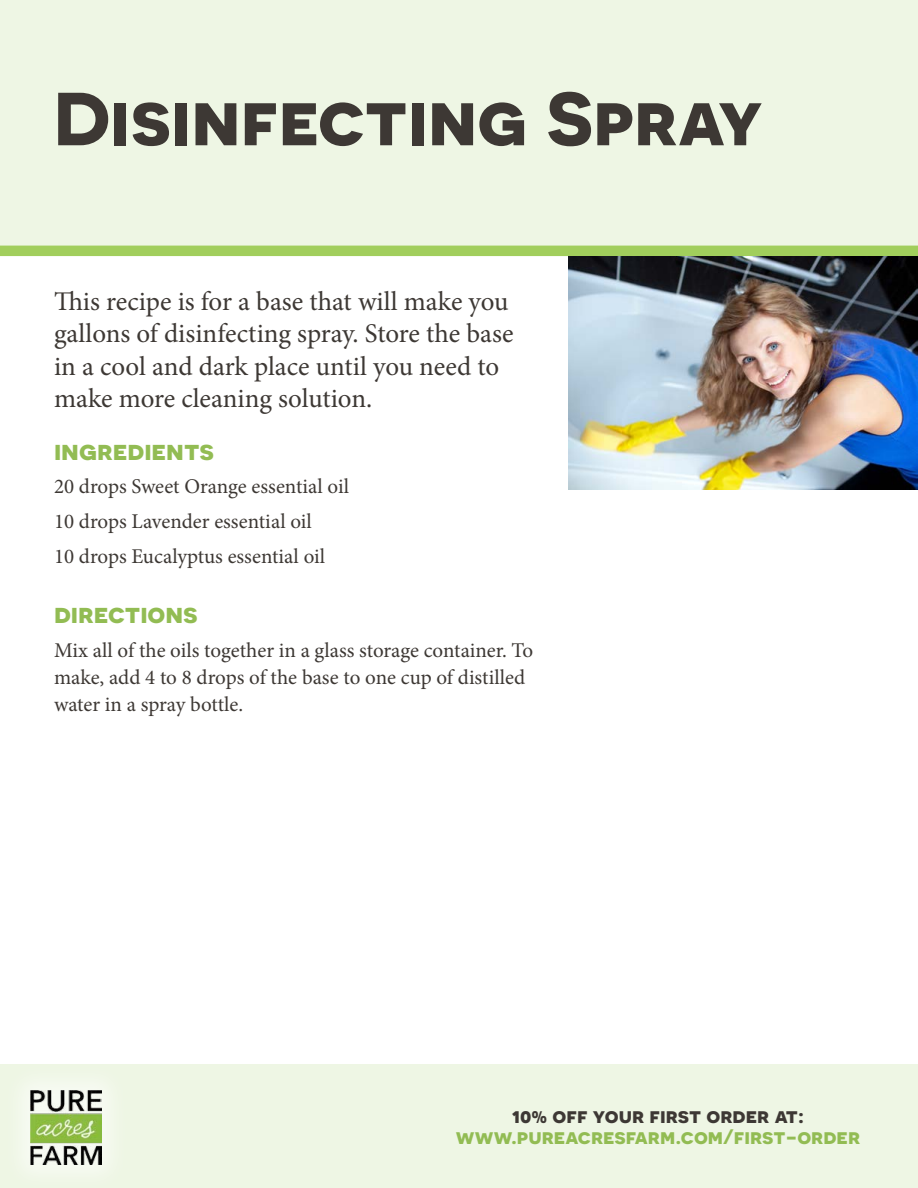
<style>
.page{position:relative;width:918px;height:1188px;background:#fff}
.page>*{position:absolute;margin:0;border:0;box-sizing:border-box;transform-origin:0 0}
.t1{font:700 75px "Novecentosanswide";color:#3d3834}
.t2{font:27px/32.4px "Minion Pro";letter-spacing:-.005em;color:#3d3834}
.t3{font:700 27px "Novecentosanswide";color:#92bc53}
.t4{font:21px/34.5px "Minion Pro";color:#3d3834}
.t5{font:700 21px "Novecentosanswide";color:#92bc53}
.t6{font:700 21px "Novecentosanswide";color:#3d3834}
</style>
<div class="page">
<div style="left:0;top:0;width:918px;height:256px;background:#eef6e4"></div>
<div style="left:0;top:1065px;width:918px;height:123px;background:#eef6e4"></div>
<div style="left:2px;top:1062px;width:128px;height:126px;background:#f0f7e7"></div>
<img style="left:31px;top:1091px;width:71px;height:74px">
<img style="left:568px;top:256px;width:350px;height:233px">
<h1 class="t1" style="left:54px;top:72px;width:710px">Disinfecting Spray</h1>
<p class="t2" style="left:54px;top:285px;width:461px">This recipe is for a base that will make you gallons of disinfecting spray. Store the base in a cool and dark place until you need to make more cleaning solution.</p>
<p class="t3" style="left:54px;top:433px;width:162px">ingredients</p>
<p class="t4" style="left:54px;top:470px;width:297px">20 drops Sweet Orange essential oil<br>10 drops Lavender essential oil<br>10 drops Eucalyptus essential oil</p>
<p class="t3" style="left:54px;top:596px;width:145px">directions</p>
<p class="t4" style="left:54px;top:636px;width:481px;line-height:27px">Mix all of the oils together in a glass storage container. To make, add 4 to 8 drops of the base to one cup of distilled water in a spray bottle.</p>
<p class="t6" style="left:512px;top:1102px;width:294px">10% off your first order at:</p>
<p class="t5" style="left:456px;top:1123px;width:406px">www.pureacresfarm.com/first-order</p>
</div>
